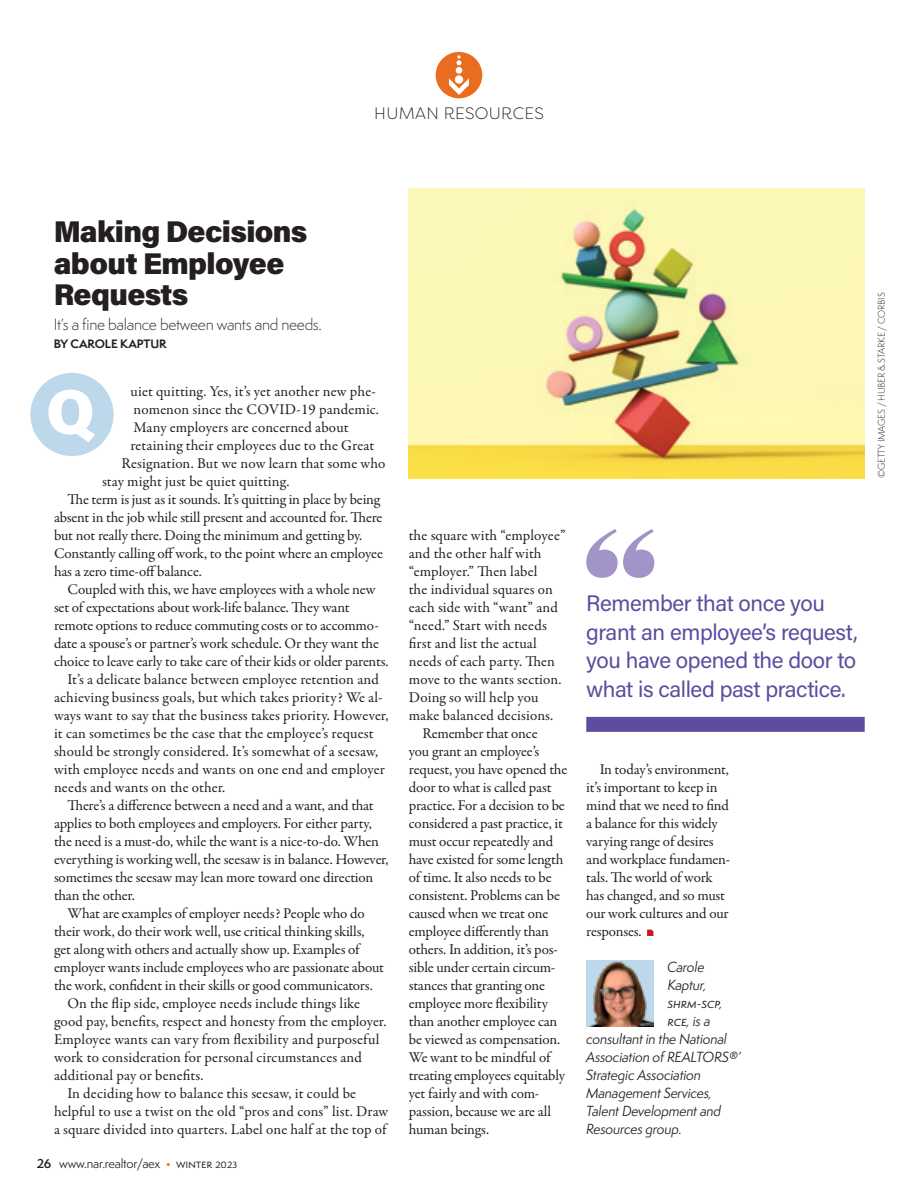
<style>
.page{position:relative;width:918px;height:1188px;background:#fff}
.page>*{position:absolute;margin:0;border:0;box-sizing:border-box;transform-origin:0 0}
.t1{font:63px "Acumin Variable Concept";color:#fff}
.Headline_A{font:30px/31.5px "Acumin Variable Concept";letter-spacing:-.02em;color:#231f20}
.t2{font:22.5px/28.5px "Acumin Variable Concept";letter-spacing:-.02em;color:#5f4c9f}
.t3{font:300 16.5px "Filson Pro";letter-spacing:.02em;color:#231f20}
.Body_Copy{font:15px/18px "Garamond Premr Pro";letter-spacing:-.01em;color:#231f20}
.Body_Copy-2{font:15px/18px "Garamond Premr Pro";letter-spacing:.01em;color:#231f20}
.Body_Copy___No_Inden{font:15px "Garamond Premr Pro";letter-spacing:.01em;color:#231f20}
.t4{font:300 15px "Semplicita Pro";letter-spacing:-.02em;color:#231f20}
.Author_Bio{font:italic 13.5px "Semplicita Pro";letter-spacing:-.02em;color:#231f20}
.t5{font:12px "Semplicita Pro";letter-spacing:-.02em;color:#231f20}
.t6{font:700 11.25px "Semplicita Pro";letter-spacing:-.01em;color:#231f20}
.Photo_Credit{font:300 9px "Semplicita Pro";letter-spacing:-.02em;color:#231f20}
.s1{font-weight:600}
.s2{color:#ea6d1f}
</style>
<div class="page">
<div style="left:436px;top:52px;width:46px;height:46px;background:#ea6d1f;border-radius:50%"></div>
<svg style="left:449px;top:78px;width:20px;height:17px"></svg>
<div style="left:455px;top:75px;width:8px;height:9px;background:#fff;border-radius:50%"></div>
<div style="left:456px;top:67px;width:6px;height:7px;background:#fff;border-radius:50%"></div>
<svg style="left:456px;top:55px;width:6px;height:10px"></svg>
<img style="left:409px;top:189px;width:456px;height:289px">
<div style="left:30px;top:373px;width:84px;height:83px;background:#bdd8eb;border-radius:50%"></div>
<svg style="left:647px;top:930px;width:6px;height:6px"></svg>
<img style="left:586px;top:960px;width:68px;height:67px">
<div style="left:586px;top:717px;width:279px;height:15px;background:#5f4c9f"></div>
<svg style="left:586px;top:529px;width:68px;height:49px"></svg>
<div style="left:594px;top:550px;width:21px;height:14px;background:#a294c7;border-radius:50%"></div>
<div style="left:631px;top:550px;width:21px;height:14px;background:#a294c7;border-radius:50%"></div>
<p class="t3" style="left:374px;top:103px;width:171px">HUMAN RESOURCES</p>
<p class="Headline_A" style="left:54px;top:215px;width:255px">Making Decisions about Employee<br>Requests</p>
<p class="t4" style="left:54px;top:314px;width:270px">It’s a fine balance between wants and needs.</p>
<p class="t6" style="left:54px;top:335px;width:114px">BY CAROLE KAPTUR</p>
<p class="Body_Copy___No_Inden" style="left:130px;top:382px;width:247px">uiet quitting. Yes, it’s yet another new phe-</p>
<p class="Body_Copy___No_Inden" style="left:134px;top:400px;width:247px">nomenon since the COVID-19 pandemic.</p>
<p class="Body_Copy___No_Inden" style="left:134px;top:418px;width:217px">Many employers are concerned about</p>
<p class="Body_Copy___No_Inden" style="left:130px;top:436px;width:245px">retaining their employees due to the Great</p>
<p class="Body_Copy___No_Inden" style="left:122px;top:454px;width:265px">Resignation. But we now learn that some who</p>
<p class="Body_Copy___No_Inden" style="left:102px;top:472px;width:189px">stay might just be quiet quitting.</p>
<p class="Body_Copy" style="left:54px;top:491px;width:331px;text-indent:14px">The term is just as it sounds. It’s quitting in place by being absent in the job while still present and accounted for. There but not really there. Doing the minimum and getting by.<br>Constantly calling off work, to the point where an employee has a zero time-off balance.</p>
<p class="Body_Copy" style="left:54px;top:581px;width:336px;text-indent:14px">Coupled with this, we have employees with a whole new set of expectations about work-life balance. They want remote options to reduce commuting costs or to accommo&shy;date a spouse’s or partner’s work schedule. Or they want the choice to leave early to take care of their kids or older parents.</p>
<p class="Body_Copy-2" style="left:54px;top:671px;width:336px;text-indent:14px">It’s a delicate balance between employee retention and achieving business goals, but which takes priority? We al&shy;ways want to say that the business takes priority. However, it can sometimes be the case that the employee’s request should be strongly considered. It’s somewhat of a seesaw, with employee needs and wants on one end and employer needs and wants on the other.</p>
<p class="Body_Copy" style="left:54px;top:797px;width:336px;text-indent:14px">There’s a difference between a need and a want, and that applies to both employees and employers. For either party, the need is a must-do, while the want is a nice-to-do. When everything is working well, the seesaw is in balance. However, sometimes the seesaw may lean more toward one direction than the other.</p>
<p class="Body_Copy" style="left:54px;top:905px;width:332px;text-indent:14px">What are examples of employer needs? People who do their work, do their work well, use critical thinking skills, get along with others and actually show up. Examples of employer wants include employees who are passionate about the work, confident in their skills or good communicators.</p>
<p class="Body_Copy" style="left:54px;top:995px;width:334px;text-indent:14px">On the flip side, employee needs include things like good pay, benefits, respect and honesty from the employer.<br>Employee wants can vary from flexibility and purposeful work to consideration for personal circumstances and additional pay or benefits.</p>
<p class="Body_Copy" style="left:54px;top:1085px;width:336px;text-indent:14px">In deciding how to balance this seesaw, it could be helpful to use a twist on the old “pros and cons” list. Draw a square divided into quarters. Label one half at the top of</p>
<p class="t1" style="left:46px;top:369px;width:50px">Q</p>
<p class="t5" style="left:37px;top:1155px;width:202px"><span class="s1">26</span> www.nar.realtor/aex <span class="s2">•</span> winter 2023</p>
<p class="Body_Copy" style="left:409px;top:527px;width:158px">the square with “employee” and the other half with “employer.” Then label<br>the individual squares on each side with “want” and “need.” Start with needs first and list the actual needs of each party. Then move to the wants section.<br>Doing so will help you make balanced decisions.</p>
<p class="Body_Copy" style="left:409px;top:725px;width:160px;text-indent:14px">Remember that once<br>you grant an employee’s request, you have opened the door to what is called past practice. For a decision to be considered a past practice, it must occur repeatedly and have existed for some length of time. It also needs to be consistent. Problems can be caused when we treat one employee differently than others. In addition, it’s pos&shy;sible under certain circum&shy;stances that granting one employee more flexibility than another employee can be viewed as compensation.<br>We want to be mindful of treating employees equitably yet fairly and with com&shy;passion, because we are all human beings.</p>
<p class="t2" style="left:586px;top:589px;width:273px">Remember that once you grant an employee’s request, you have opened the door to what is called past practice.</p>
<p class="Body_Copy" style="left:586px;top:761px;width:145px;text-indent:14px">In today’s environment, it’s important to keep in mind that we need to find a balance for this widely varying range of desires and workplace fundamen&shy;tals. The world of work has changed, and so must our work cultures and our responses.</p>
<p class="Author_Bio" style="left:667px;top:957px;width:39px">Carole</p>
<p class="Author_Bio" style="left:667px;top:975px;width:41px">Kaptur,</p>
<p class="Author_Bio" style="left:667px;top:993px;width:57px">shrm-scp,</p>
<p class="Author_Bio" style="left:667px;top:1011px;width:45px">rce, is a</p>
<p class="Author_Bio" style="left:586px;top:1029px;width:142px">consultant in the National</p>
<p class="Author_Bio" style="left:586px;top:1047px;width:156px">Association of REALTORS®’</p>
<p class="Author_Bio" style="left:586px;top:1065px;width:116px">Strategic Association</p>
<p class="Author_Bio" style="left:586px;top:1083px;width:127px">Management Services,</p>
<p class="Author_Bio" style="left:586px;top:1101px;width:136px">Talent Development and</p>
<p class="Author_Bio" style="left:586px;top:1119px;width:97px">Resources group.</p>
<p class="Photo_Credit" style="left:876px;top:478px;width:187px;rotate:-90deg">©GETTY IMAGES / HUBER &amp; STARKE / CORBIS</p>
</div>
